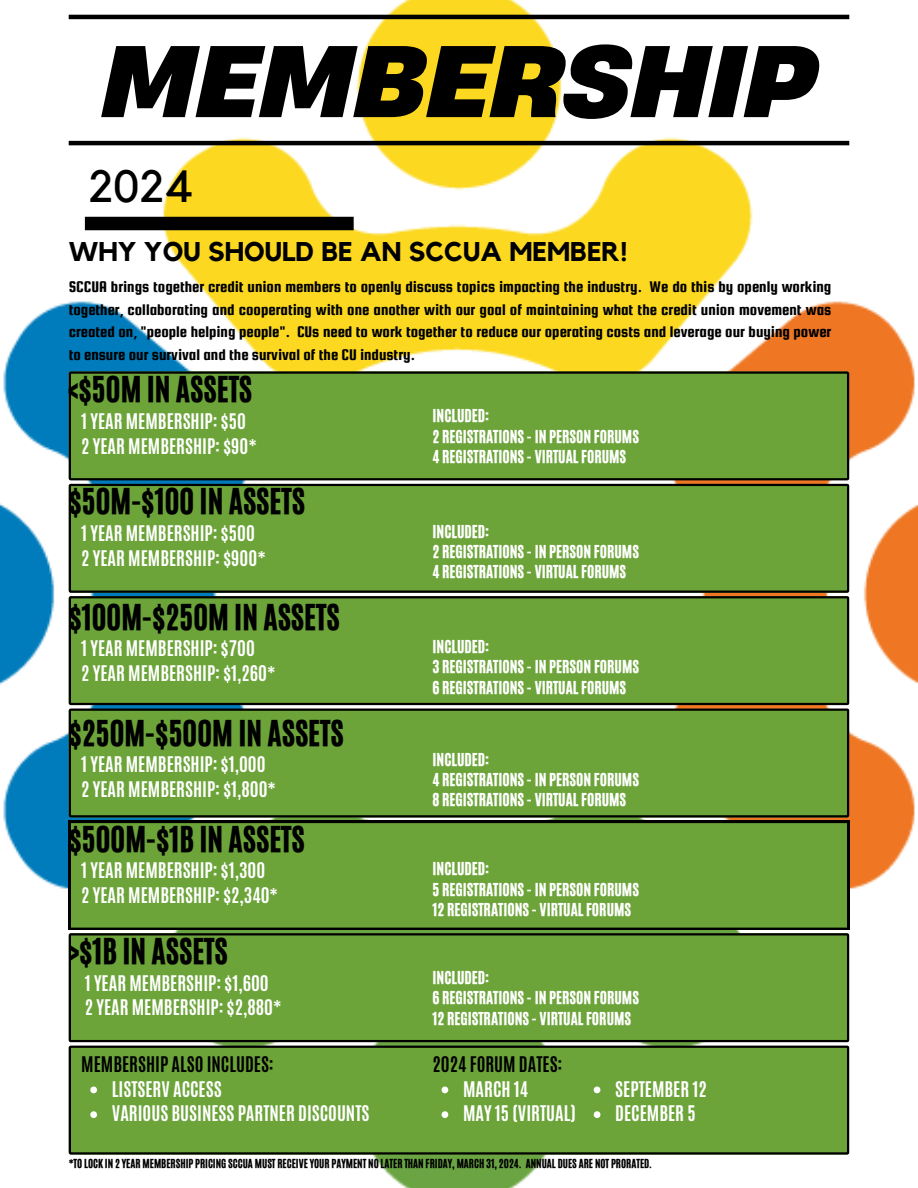
<style>
.page{position:relative;width:918px;height:1188px;background:#fff}
.page>*{position:absolute;margin:0;border:0;box-sizing:border-box;transform-origin:0 0}
.t1{font:italic 700 95.55px "Heading Now 76";color:#000}
.t2{font:45px "Kollektif";color:#000}
.t3{font:30px "CA Generated";color:#000}
.t4{font:700 27px "Kollektif";color:#000}
.t5{font:700 18px "Antonio";color:#fff}
.t6{font:700 18px "Antonio";color:#000}
.t7{font:16.5px/22.5px "Squada One";color:#000;text-align:justify}
.t8{font:15px "CA Generated";color:#fff}
.t9{font:10.5px "CA Generated";color:#000}
</style>
<div class="page">
<img style="left:0;top:0;width:918px;height:1188px">
<div style="left:85px;top:217px;width:269px;height:13px;background:#000"></div>
<div style="left:69px;top:371px;width:780px;height:109px;background:#6ca439"></div>
<hr style="left:69px;top:15px;width:780px;height:4px;background:#000">
<hr style="left:69px;top:141px;width:780px;height:4px;background:#000">
<div style="left:69px;top:484px;width:780px;height:109px;background:#6ca439"></div>
<div style="left:69px;top:596px;width:780px;height:109px;background:#6ca439"></div>
<div style="left:69px;top:709px;width:780px;height:108px;background:#6ca439"></div>
<div style="left:69px;top:821px;width:780px;height:109px;background:#6ca439"></div>
<div style="left:69px;top:933px;width:780px;height:109px;background:#6ca439"></div>
<div style="left:69px;top:1046px;width:780px;height:109px;background:#6ca439"></div>
<svg style="left:90px;top:1087px;width:7px;height:6px"></svg>
<svg style="left:90px;top:1111px;width:7px;height:7px"></svg>
<svg style="left:442px;top:1087px;width:6px;height:6px"></svg>
<svg style="left:442px;top:1111px;width:6px;height:7px"></svg>
<svg style="left:594px;top:1087px;width:6px;height:6px"></svg>
<svg style="left:594px;top:1111px;width:6px;height:7px"></svg>
<p class="t1" style="left:102px;top:17px;width:716px">MEMBERSHIP</p>
<p class="t2" style="left:89px;top:165px;width:106px">2024</p>
<p class="t4" style="left:69px;top:239px;width:560px">WHY YOU SHOULD BE AN SCCUA MEMBER!</p>
<p class="t7" style="left:69px;top:276px;width:764px">SCCUA brings together credit union members to openly discuss topics impacting the industry. We do this by openly working together, collaborating and cooperating with one another with our goal of maintaining what the credit union movement was created on, "people helping people". CUs need to work together to reduce our operating costs and leverage our buying power to ensure our survival and the survival of the CU industry.</p>
<p class="t3" style="left:68px;top:368px;width:186px">&lt;$50M IN ASSETS</p>
<p class="t5" style="left:81px;top:408px;width:166px">1 YEAR MEMBERSHIP: $50</p>
<p class="t5" style="left:81px;top:433px;width:177px">2 YEAR MEMBERSHIP: $90*</p>
<p class="t3" style="left:69px;top:480px;width:238px">$50M-$100 IN ASSETS</p>
<p class="t5" style="left:81px;top:520px;width:175px">1 YEAR MEMBERSHIP: $500</p>
<p class="t5" style="left:81px;top:545px;width:186px">2 YEAR MEMBERSHIP: $900*</p>
<p class="t3" style="left:69px;top:596px;width:272px">$100M-$250M IN ASSETS</p>
<p class="t5" style="left:81px;top:636px;width:175px">1 YEAR MEMBERSHIP: $700</p>
<p class="t5" style="left:81px;top:660px;width:196px">2 YEAR MEMBERSHIP: $1,260*</p>
<p class="t3" style="left:69px;top:711px;width:277px">$250M-$500M IN ASSETS</p>
<p class="t5" style="left:81px;top:752px;width:186px">1 YEAR MEMBERSHIP: $1,000</p>
<p class="t5" style="left:81px;top:777px;width:196px">2 YEAR MEMBERSHIP: $1,800*</p>
<p class="t3" style="left:69px;top:817px;width:238px">$500M-$1B IN ASSETS</p>
<p class="t5" style="left:81px;top:858px;width:185px">1 YEAR MEMBERSHIP: $1,300</p>
<p class="t5" style="left:81px;top:883px;width:198px">2 YEAR MEMBERSHIP: $2,340*</p>
<p class="t3" style="left:69px;top:930px;width:161px">&gt;$1B IN ASSETS</p>
<p class="t5" style="left:85px;top:970px;width:185px">1 YEAR MEMBERSHIP: $1,600</p>
<p class="t5" style="left:85px;top:995px;width:198px">2 YEAR MEMBERSHIP: $2,880*</p>
<p class="t8" style="left:433px;top:405px;width:58px">INCLUDED:</p>
<p class="t8" style="left:433px;top:426px;width:208px">2 REGISTRATIONS - IN PERSON FORUMS</p>
<p class="t8" style="left:433px;top:446px;width:195px">4 REGISTRATIONS - VIRTUAL FORUMS</p>
<p class="t8" style="left:433px;top:521px;width:58px">INCLUDED:</p>
<p class="t8" style="left:433px;top:541px;width:208px">2 REGISTRATIONS - IN PERSON FORUMS</p>
<p class="t8" style="left:433px;top:561px;width:195px">4 REGISTRATIONS - VIRTUAL FORUMS</p>
<p class="t8" style="left:433px;top:636px;width:58px">INCLUDED:</p>
<p class="t8" style="left:433px;top:656px;width:208px">3 REGISTRATIONS - IN PERSON FORUMS</p>
<p class="t8" style="left:433px;top:677px;width:195px">6 REGISTRATIONS - VIRTUAL FORUMS</p>
<p class="t8" style="left:433px;top:749px;width:58px">INCLUDED:</p>
<p class="t8" style="left:433px;top:769px;width:208px">4 REGISTRATIONS - IN PERSON FORUMS</p>
<p class="t8" style="left:433px;top:789px;width:195px">8 REGISTRATIONS - VIRTUAL FORUMS</p>
<p class="t8" style="left:433px;top:858px;width:58px">INCLUDED:</p>
<p class="t8" style="left:433px;top:878px;width:208px">5 REGISTRATIONS - IN PERSON FORUMS</p>
<p class="t8" style="left:433px;top:899px;width:200px">12 REGISTRATIONS - VIRTUAL FORUMS</p>
<p class="t8" style="left:433px;top:967px;width:58px">INCLUDED:</p>
<p class="t8" style="left:433px;top:987px;width:208px">6 REGISTRATIONS - IN PERSON FORUMS</p>
<p class="t8" style="left:433px;top:1008px;width:200px">12 REGISTRATIONS - VIRTUAL FORUMS</p>
<p class="t6" style="left:81px;top:1051px;width:194px">MEMBERSHIP ALSO INCLUDES:</p>
<p class="t5" style="left:112px;top:1076px;width:111px">LISTSERV ACCESS</p>
<p class="t5" style="left:112px;top:1101px;width:259px">VARIOUS BUSINESS PARTNER DISCOUNTS</p>
<p class="t6" style="left:433px;top:1051px;width:131px">2024 FORUM DATES:</p>
<p class="t5" style="left:463px;top:1076px;width:66px">MARCH 14</p>
<p class="t5" style="left:463px;top:1101px;width:114px">MAY 15 (VIRTUAL)</p>
<p class="t5" style="left:615px;top:1076px;width:93px">SEPTEMBER 12</p>
<p class="t5" style="left:615px;top:1101px;width:82px">DECEMBER 5</p>
<p class="t9" style="left:69px;top:1156px;width:585px">*TO LOCK IN 2 YEAR MEMBERSHIP PRICING SCCUA MUST RECEIVE YOUR PAYMENT NO LATER THAN FRIDAY, MARCH 31, 2024. ANNUAL DUES ARE NOT PRORATED.</p>
</div>
